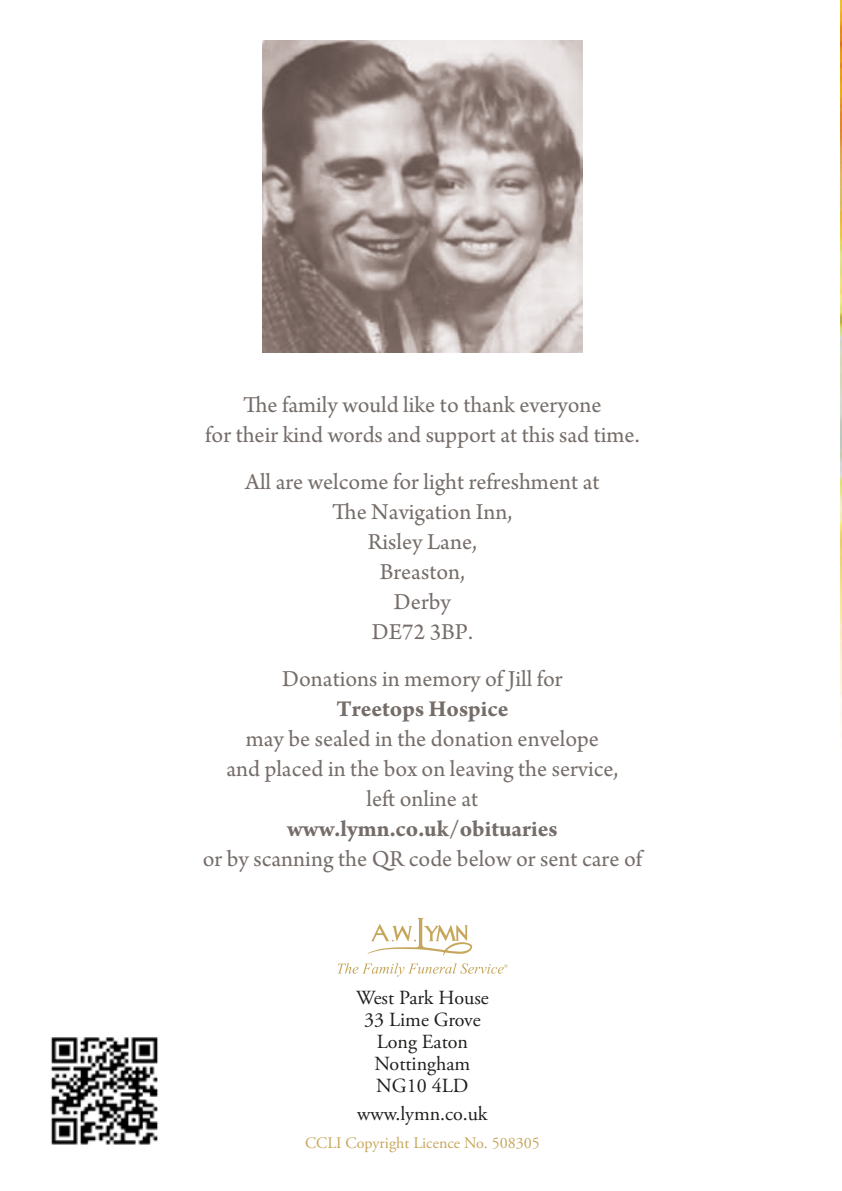
<style>
.page{position:relative;width:842px;height:1191px;background:#fff}
.page>*{position:absolute;margin:0;border:0;box-sizing:border-box;transform-origin:0 0}
.t1{font:24px/30px "Arno Pro";color:#756d69;text-align:center}
.t2{font:700 24px "Arno Pro";color:#756d69}
.t3{font:20px/22px "Adobe Garamond Pro";color:#1d1d1b;text-align:center}
.t4{font:16px "Adobe Garamond Pro";color:#c6a65b}
</style>
<div class="page">
<img style="left:841px;top:0;width:1px;height:735px">
<img style="left:262px;top:40px;width:320px;height:312px">
<svg style="left:337px;top:917px;width:170px;height:59px"></svg>
<img style="left:51px;top:1037px;width:107px;height:108px">
<p class="t1" style="left:205px;top:391px;width:436px">The family would like to thank everyone<br>for their kind words and support at this sad time.</p>
<p class="t1" style="left:245px;top:468px;width:356px">All are welcome for light refreshment at<br>The Navigation Inn,<br>Risley Lane,<br>Breaston,<br>Derby<br>DE72 3BP.</p>
<p class="t1" style="left:282px;top:665px;width:282px">Donations in memory of Jill for</p>
<p class="t2" style="left:336px;top:695px;width:174px">Treetops Hospice</p>
<p class="t1" style="left:226px;top:725px;width:393px">may be sealed in the donation envelope and placed in the box on leaving the service, left online at</p>
<p class="t2" style="left:287px;top:815px;width:272px">www.lymn.co.uk/obituaries</p>
<p class="t1" style="left:203px;top:845px;width:441px">or by scanning the QR code below or sent care of</p>
<p class="t3" style="left:356px;top:987px;width:134px">West Park House<br>33 Lime Grove<br>Long Eaton<br>Nottingham<br>NG10 4LD</p>
<p class="t3" style="left:357px;top:1103px;width:132px">www.lymn.co.uk</p>
<p class="t4" style="left:305px;top:1133px;width:236px">CCLI Copyright Licence No. 508305</p>
</div>
